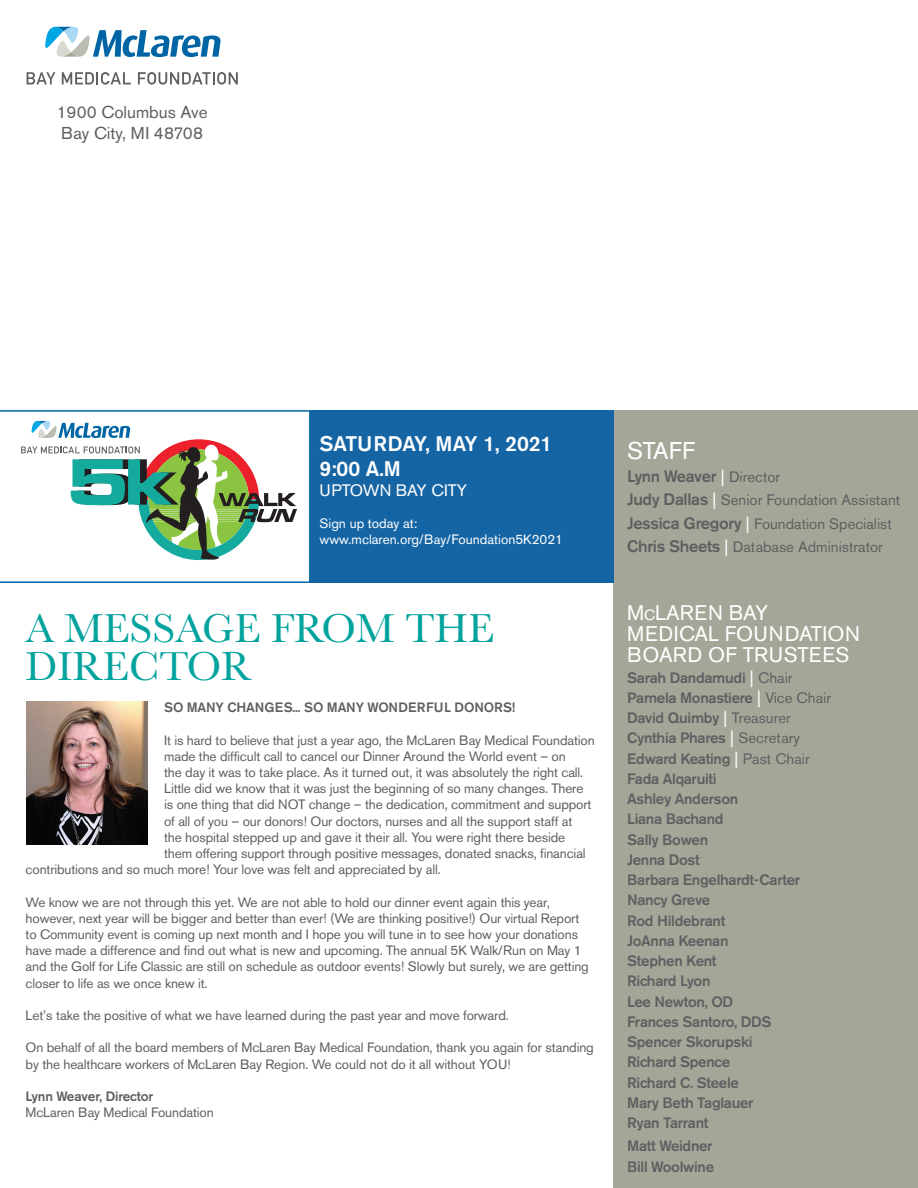
<style>
.page{position:relative;width:918px;height:1188px;background:#fff}
.page>*{position:absolute;margin:0;border:0;box-sizing:border-box;transform-origin:0 0}
.t1{font:42px/37.5px "Baskerville";color:#00a39d}
.t2{font:24px "Akzidenz Grotesk BE";letter-spacing:-.01em;color:#fff}
.t3{font:21px/21px "Akzidenz Grotesk BE";letter-spacing:.02em;color:#fff}
.t4{font:500 21px/25.2px "Akzidenz Grotesk BE";color:#fff}
.t5{font:17.1px/20.5px "Akzidenz Grotesk BE";color:#5f5f62}
.t6{font:500 16.5px "Akzidenz Grotesk BE";letter-spacing:-.02em;color:#5f5f62}
.t7{font:16.5px "Akzidenz Grotesk BE";color:#fff}
.t8{font:500 15px/20.2px "Akzidenz Grotesk BE";letter-spacing:-.02em;color:#5f5f62}
.t9{font:15px/23.2px "Akzidenz Grotesk BE";color:#5f5f62}
.t10{font:13.5px/16.2px "Akzidenz Grotesk BE";letter-spacing:-.01em;color:#5f5f62}
.t11{font:13.5px/16.2px "Akzidenz Grotesk BE";color:#fff}
.t12{font:500 13.5px "Akzidenz Grotesk BE";letter-spacing:-.01em;color:#5f5f62}
.s1{font-weight:500}
.s2{font-weight:400;color:#fff}
.s3{font-weight:400;font-size:15px}
.s4{font-weight:500;font-size:16.5px}
.s5{font-size:16.5px;color:#fff}
.s6{font-size:14.7px}
.s7{font-weight:400;font-size:16.5px;color:#fff}
.s8{font-weight:400}
</style>
<div class="page">
<div style="left:614px;top:410px;width:304px;height:778px;background:#a6a698"></div>
<svg style="left:45px;top:27px;width:176px;height:30px"></svg>
<svg style="left:27px;top:72px;width:28px;height:12px"></svg>
<svg style="left:62px;top:72px;width:69px;height:13px"></svg>
<svg style="left:138px;top:72px;width:100px;height:13px"></svg>
<img style="left:27px;top:701px;width:121px;height:143px">
<div style="left:311px;top:410px;width:303px;height:173px;background:#1565a5"></div>
<svg style="left:0;top:410px;width:311px;height:173px"></svg>
<p class="t5" style="left:57px;top:102px;width:153px">1900 Columbus Ave<br>Bay City, MI 48708</p>
<p class="t4" style="left:320px;top:431px;width:234px">SATURDAY, MAY 1, 2021<br>9:00 A.M</p>
<p class="t7" style="left:320px;top:480px;width:149px">UPTOWN BAY CITY</p>
<p class="t11" style="left:320px;top:515px;width:245px">Sign up today at: www.mclaren.org/Bay/Foundation5K2021</p>
<p class="t1" style="left:26px;top:611px;width:470px">A MESSAGE FROM THE<br>DIRECTOR</p>
<p class="t12" style="left:164px;top:699px;width:353px">SO MANY CHANGES... SO MANY WONDERFUL DONORS!</p>
<p class="t10" style="left:164px;top:732px;width:432px">It is hard to believe that just a year ago, the McLaren Bay Medical Foundation</p>
<p class="t10" style="left:164px;top:748px;width:403px">made the difficult call to cancel our Dinner Around the World event – on</p>
<p class="t10" style="left:164px;top:764px;width:421px">the day it was to take place. As it turned out, it was absolutely the right call.</p>
<p class="t10" style="left:164px;top:780px;width:421px">Little did we know that it was just the beginning of so many changes. There</p>
<p class="t10" style="left:164px;top:797px;width:429px">is one thing that did NOT change – the dedication, commitment and support</p>
<p class="t10" style="left:164px;top:813px;width:410px">of all of you – our donors! Our doctors, nurses and all the support staff at</p>
<p class="t10" style="left:164px;top:829px;width:403px">the hospital stepped up and gave it their all. You were right there beside</p>
<p class="t10" style="left:164px;top:845px;width:423px">them offering support through positive messages, donated snacks, financial</p>
<p class="t10" style="left:26px;top:861px;width:417px">contributions and so much more! Your love was felt and appreciated by all.</p>
<p class="t10" style="left:26px;top:894px;width:565px">We know we are not through this yet. We are not able to hold our dinner event again this year, however, next year will be bigger and better than ever! (We are thinking positive!) Our virtual Report to Community event is coming up next month and I hope you will tune in to see how your donations have made a difference and find out what is new and upcoming. The annual 5K Walk/Run on May 1 and the Golf for Life Classic are still on schedule as outdoor events! Slowly but surely, we are getting closer to life as we once knew it.</p>
<p class="t10" style="left:26px;top:1007px;width:485px">Let’s take the positive of what we have learned during the past year and move forward.</p>
<p class="t10" style="left:26px;top:1040px;width:570px">On behalf of all the board members of McLaren Bay Medical Foundation, thank you again for standing by the healthcare workers of McLaren Bay Region. We could not do it all without YOU!</p>
<p class="t10" style="left:26px;top:1088px;width:190px"><span class="s1">Lynn Weaver, Director<br></span>McLaren Bay Medical Foundation</p>
<p class="t2" style="left:627px;top:436px;width:70px">STAFF</p>
<p class="t6" style="left:627px;top:466px;width:155px">Lynn Weaver <span class="s2">|</span> <span class="s3">Director</span></p>
<p class="t9" style="left:627px;top:488px;width:275px"><span class="s4">Judy Dallas</span> <span class="s5">|</span> Senior Foundation Assistant<br><span class="s4">Jessica Gregory</span> <span class="s5">|</span> Foundation Specialist<br><span class="s4">Chris Sheets</span> <span class="s5">|</span> Database Administrator</p>
<p class="t3" style="left:627px;top:603px;width:234px">M<span class="s6">c</span>LAREN BAY<br>MEDICAL FOUNDATION<br>BOARD OF TRUSTEES</p>
<p class="t8" style="left:627px;top:667px;width:205px">Sarah Dandamudi <span class="s7">|</span> <span class="s8">Chair<br></span>Pamela Monastiere <span class="s7">|</span> <span class="s8">Vice Chair<br></span>David Quimby <span class="s7">|</span> <span class="s8">Treasurer<br></span>Cynthia Phares <span class="s7">|</span> <span class="s8">Secretary<br></span>Edward Keating <span class="s7">|</span> <span class="s8">Past Chair<br></span>Fada Alqaruiti<br>Ashley Anderson<br>Liana Bachand<br>Sally Bowen<br>Jenna Dost<br>Barbara Engelhardt-Carter<br>Nancy Greve<br>Rod Hildebrant<br>JoAnna Keenan<br>Stephen Kent<br>Richard Lyon<br>Lee Newton, OD<br>Frances Santoro, DDS<br>Spencer Skorupski<br>Richard Spence<br>Richard C. Steele<br>Mary Beth Taglauer<br>Ryan Tarrant</p>
<p class="t8" style="left:627px;top:1136px;width:89px">Matt Weidner<br>Bill Woolwine</p>
</div>
